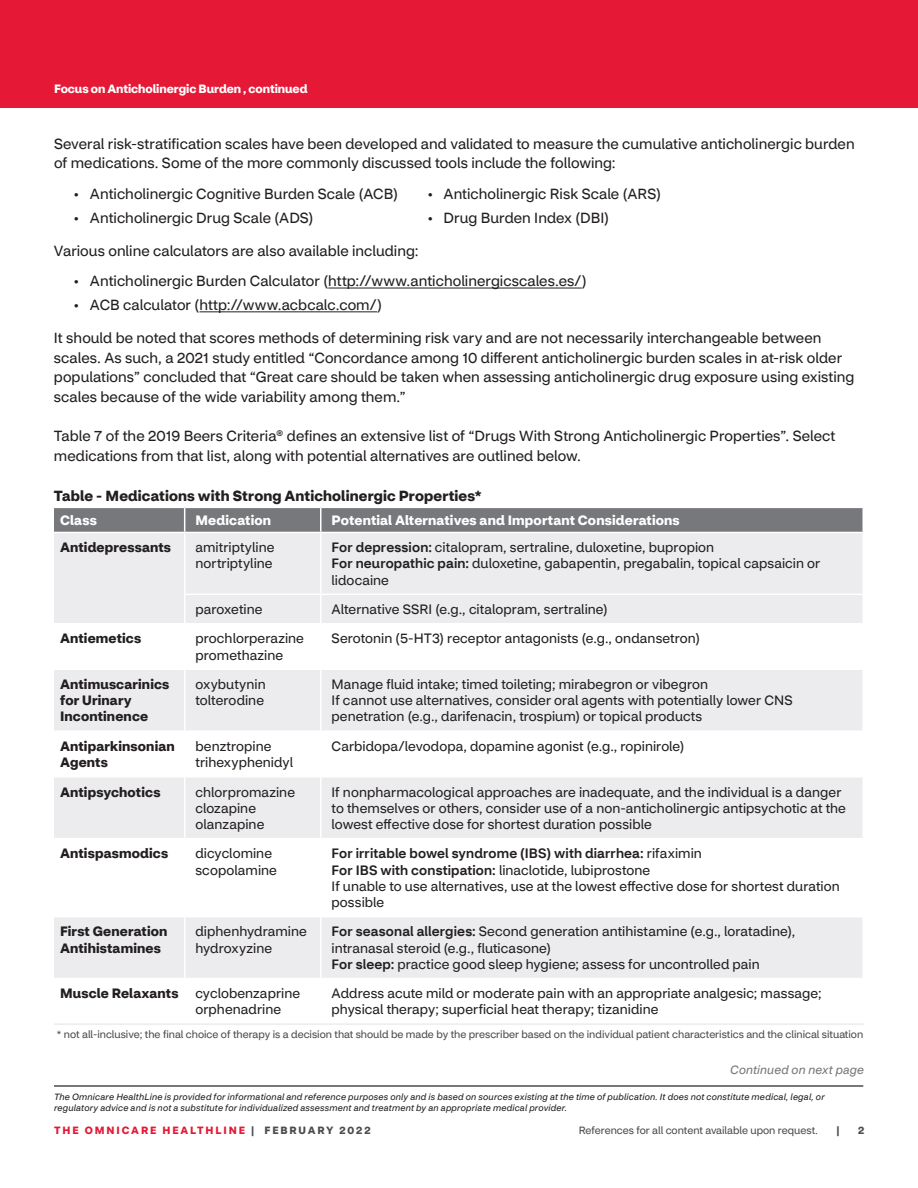
<style>
.page{position:relative;width:918px;height:1188px;background:#fff}
.page>*{position:absolute;margin:0;border:0;box-sizing:border-box;transform-origin:0 0}
.t1{font:14.7px/19.5px "CVS Health Sans";letter-spacing:.005em;color:#231f20}
.t2{font:700 14.7px "CVS Health Sans";letter-spacing:.01em;color:#231f20}
.t3{font:13.5px/16.2px "CVS Health Sans";letter-spacing:.005em;color:#231f20}
.t4{font:700 13.5px/16.2px "CVS Health Sans";letter-spacing:.015em;color:#231f20}
.t5{font:700 13.5px "CVS Health Sans";letter-spacing:.015em;color:#fff}
.t6{font:500 13.5px "CVS Health Sans";letter-spacing:.01em;color:#231f20}
.t7{font:700 12px "CVS Health Sans";letter-spacing:-.005em;color:#fff}
.t8{font:italic 12px "CVS Health Sans";letter-spacing:.015em;color:#76787b}
.t9{font:10.5px "CVS Health Sans";color:#4b4c4d}
.t10{font:700 10.5px "CVS Health Sans";letter-spacing:.18em;color:#e51836}
.t11{font:700 10.5px "CVS Health Sans";color:#4b4c4d}
.t12{font:italic 9px/10.8px "CVS Health Sans";letter-spacing:.02em;color:#231f20}
.s1{font-weight:500}
.s2{font-weight:400}
.s3{color:#4b4c4d}
</style>
<div class="page">
<hr style="left:54px;top:1085px;width:809px;height:2px;background:#4b4c4d">
<div style="left:0;top:0;width:918px;height:108px;background:#e51836"></div>
<div style="left:54px;top:533px;width:808px;height:90px;background:#ececee"></div>
<svg style="left:54px;top:670px;width:808px;height:308px;fill:#ececee"></svg>
<hr style="left:328px;top:288px;width:254px;height:1px;background:#231f20">
<hr style="left:200px;top:311px;width:177px;height:1px;background:#231f20">
<svg style="left:54px;top:507px;width:808px;height:25px;background:#7a7c7f"></svg>
<hr style="left:321px;top:507px;width:543px;height:1px;background:#fff">
<hr style="left:320px;top:508px;width:2px;height:24px;background:#fff">
<hr style="left:184px;top:533px;width:1px;height:61px;background:#fff">
<hr style="left:320px;top:533px;width:2px;height:61px;background:#fff">
<hr style="left:184px;top:594px;width:137px;height:1px;background:#fff">
<svg style="left:184px;top:595px;width:1px;height:28px"></svg>
<hr style="left:321px;top:594px;width:543px;height:1px;background:#fff">
<hr style="left:320px;top:595px;width:2px;height:28px;background:#fff">
<hr style="left:184px;top:670px;width:1px;height:60px;background:#fff">
<hr style="left:320px;top:670px;width:2px;height:60px;background:#fff">
<hr style="left:54px;top:730px;width:131px;height:2px;background:#fff">
<hr style="left:185px;top:730px;width:136px;height:2px;background:#fff">
<hr style="left:184px;top:732px;width:1px;height:44px;background:#fff">
<hr style="left:321px;top:730px;width:543px;height:2px;background:#fff">
<hr style="left:320px;top:732px;width:2px;height:44px;background:#fff">
<hr style="left:54px;top:776px;width:131px;height:2px;background:#fff">
<hr style="left:185px;top:776px;width:136px;height:2px;background:#fff">
<hr style="left:184px;top:778px;width:1px;height:60px;background:#fff">
<hr style="left:321px;top:776px;width:543px;height:2px;background:#fff">
<hr style="left:320px;top:778px;width:2px;height:60px;background:#fff">
<hr style="left:54px;top:838px;width:131px;height:1px;background:#fff">
<hr style="left:185px;top:838px;width:136px;height:1px;background:#fff">
<hr style="left:184px;top:839px;width:1px;height:77px;background:#fff">
<hr style="left:321px;top:838px;width:543px;height:1px;background:#fff">
<hr style="left:320px;top:839px;width:2px;height:77px;background:#fff">
<hr style="left:54px;top:916px;width:131px;height:1px;background:#fff">
<hr style="left:185px;top:916px;width:136px;height:1px;background:#fff">
<hr style="left:184px;top:917px;width:1px;height:61px;background:#fff">
<hr style="left:321px;top:916px;width:543px;height:1px;background:#fff">
<hr style="left:320px;top:917px;width:2px;height:61px;background:#fff">
<hr style="left:54px;top:1023px;width:131px;height:2px;background:#ececee">
<hr style="left:185px;top:1023px;width:136px;height:2px;background:#ececee">
<hr style="left:321px;top:1023px;width:543px;height:2px;background:#ececee">
<p class="t7" style="left:54px;top:81px;width:255px">Focus on Anticholinergic Burden , continued</p>
<p class="t1" style="left:54px;top:134px;width:802px">Several risk-stratification scales have been developed and validated to measure the cumulative anticholinergic burden of medications. Some of the more commonly discussed tools include the following:</p>
<p class="t1" style="left:73px;top:184px;width:326px">• Anticholinergic Cognitive Burden Scale (ACB)</p>
<p class="t1" style="left:73px;top:208px;width:242px">• Anticholinergic Drug Scale (ADS)</p>
<p class="t1" style="left:427px;top:184px;width:235px">• Anticholinergic Risk Scale (ARS)</p>
<p class="t1" style="left:427px;top:208px;width:183px">• Drug Burden Index (DBI)</p>
<p class="t1" style="left:54px;top:241px;width:366px">Various online calculators are also available including:</p>
<p class="t1" style="left:73px;top:271px;width:515px">• Anticholinergic Burden Calculator (http://www.anticholinergicscales.es/)</p>
<p class="t1" style="left:73px;top:295px;width:310px">• ACB calculator (http://www.acbcalc.com/)</p>
<p class="t1" style="left:54px;top:328px;width:802px">It should be noted that scores methods of determining risk vary and are not necessarily interchangeable between scales. As such, a 2021 study entitled “Concordance among 10 different anticholinergic burden scales in at-risk older populations” concluded that “Great care should be taken when assessing anticholinergic drug exposure using existing scales because of the wide variability among them.”</p>
<p class="t1" style="left:54px;top:426px;width:783px">Table 7 of the 2019 Beers Criteria® defines an extensive list of “Drugs With Strong Anticholinergic Properties”. Select medications from that list, along with potential alternatives are outlined below.</p>
<p class="t2" style="left:54px;top:486px;width:429px">Table - Medications with Strong Anticholinergic Properties*</p>
<p class="t5" style="left:60px;top:512px;width:38px">Class</p>
<p class="t5" style="left:195px;top:512px;width:77px">Medication</p>
<p class="t5" style="left:332px;top:512px;width:350px">Potential Alternatives and Important Considerations</p>
<p class="t4" style="left:60px;top:539px;width:113px">Antidepressants</p>
<p class="t3" style="left:195px;top:539px;width:80px">amitriptyline</p>
<p class="t3" style="left:195px;top:556px;width:79px">nortriptyline</p>
<p class="t3" style="left:332px;top:539px;width:384px"><span class="s1">For depression:</span> citalopram, sertraline, duloxetine, bupropion</p>
<p class="t3" style="left:332px;top:556px;width:490px"><span class="s1">For neuropathic pain:</span> duloxetine, gabapentin, pregabalin, topical capsaicin or lidocaine</p>
<p class="t3" style="left:195px;top:601px;width:69px">paroxetine</p>
<p class="t3" style="left:332px;top:601px;width:278px">Alternative SSRI (e.g., citalopram, sertraline)</p>
<p class="t4" style="left:60px;top:631px;width:83px">Antiemetics</p>
<p class="t3" style="left:195px;top:631px;width:110px">prochlorperazine</p>
<p class="t3" style="left:195px;top:647px;width:89px">promethazine</p>
<p class="t4" style="left:60px;top:676px;width:111px">Antimuscarinics for Urinary<br>Incontinence</p>
<p class="t3" style="left:195px;top:676px;width:72px">oxybutynin</p>
<p class="t3" style="left:195px;top:692px;width:70px">tolterodine</p>
<p class="t4" style="left:60px;top:738px;width:116px">Antiparkinsonian<br>Agents</p>
<p class="t3" style="left:195px;top:738px;width:78px">benztropine</p>
<p class="t3" style="left:195px;top:754px;width:99px">trihexyphenidyl</p>
<p class="t4" style="left:60px;top:784px;width:102px">Antipsychotics</p>
<p class="t3" style="left:195px;top:784px;width:101px">chlorpromazine</p>
<p class="t3" style="left:195px;top:800px;width:62px">clozapine</p>
<p class="t3" style="left:195px;top:816px;width:70px">olanzapine</p>
<p class="t4" style="left:60px;top:846px;width:110px">Antispasmodics</p>
<p class="t3" style="left:195px;top:846px;width:78px">dicyclomine</p>
<p class="t3" style="left:195px;top:862px;width:83px">scopolamine</p>
<p class="t4" style="left:60px;top:924px;width:109px">First Generation<br>Antihistamines</p>
<p class="t3" style="left:195px;top:924px;width:113px">diphenhydramine</p>
<p class="t3" style="left:195px;top:940px;width:78px">hydroxyzine</p>
<p class="t3" style="left:332px;top:631px;width:370px">Serotonin (5-HT3) receptor antagonists (e.g., ondansetron)</p>
<p class="t3" style="left:332px;top:676px;width:378px">Manage fluid intake; timed toileting; mirabegron or vibegron</p>
<p class="t3" style="left:332px;top:692px;width:463px">If cannot use alternatives, consider oral agents with potentially lower CNS penetration (e.g., darifenacin, trospium) or topical products</p>
<p class="t3" style="left:332px;top:738px;width:354px">Carbidopa/levodopa, dopamine agonist (e.g., ropinirole)</p>
<p class="t3" style="left:332px;top:784px;width:516px">If nonpharmacological approaches are inadequate, and the individual is a danger to themselves or others, consider use of a non-anticholinergic antipsychotic at the lowest effective dose for shortest duration possible</p>
<p class="t6" style="left:332px;top:845px;width:372px">For irritable bowel syndrome (IBS) with diarrhea: <span class="s2">rifaximin</span></p>
<p class="t3" style="left:332px;top:862px;width:320px"><span class="s1">For IBS with constipation:</span> linaclotide, lubiprostone</p>
<p class="t3" style="left:332px;top:878px;width:510px">If unable to use alternatives, use at the lowest effective dose for shortest duration possible</p>
<p class="t3" style="left:332px;top:924px;width:465px"><span class="s1">For seasonal allergies:</span> Second generation antihistamine (e.g., loratadine), intranasal steroid (e.g., fluticasone)</p>
<p class="t3" style="left:332px;top:956px;width:430px"><span class="s1">For sleep:</span> practice good sleep hygiene; assess for uncontrolled pain</p>
<p class="t3" style="left:332px;top:985px;width:492px">Address acute mild or moderate pain with an appropriate analgesic; massage; physical therapy; superficial heat therapy; tizanidine</p>
<p class="t9" style="left:57px;top:1028px;width:808px">* not all-inclusive; the final choice of therapy is a decision that should be made by the prescriber based on the individual patient characteristics and the clinical situation</p>
<p class="t4" style="left:60px;top:985px;width:120px">Muscle Relaxants</p>
<p class="t3" style="left:195px;top:985px;width:106px">cyclobenzaprine</p>
<p class="t3" style="left:195px;top:1002px;width:87px">orphenadrine</p>
<p class="t8" style="left:730px;top:1062px;width:135px">Continued on next page</p>
<p class="t12" style="left:54px;top:1092px;width:772px">The Omnicare HealthLine is provided for informational and reference purposes only and is based on sources existing at the time of publication. It does not constitute medical, legal, or regulatory advice and is not a substitute for individualized assessment and treatment by an appropriate medical provider.</p>
<p class="t9" style="left:579px;top:1124px;width:241px">References for all content available upon request.</p>
<p class="t10" style="left:54px;top:1123px;width:318px">THE OMNICARE HEALTHLINE <span class="s3">| FEBRUARY 2022</span></p>
<p class="t11" style="left:837px;top:1123px;width:5px">|</p>
<p class="t11" style="left:858px;top:1123px;width:8px">2</p>
</div>
